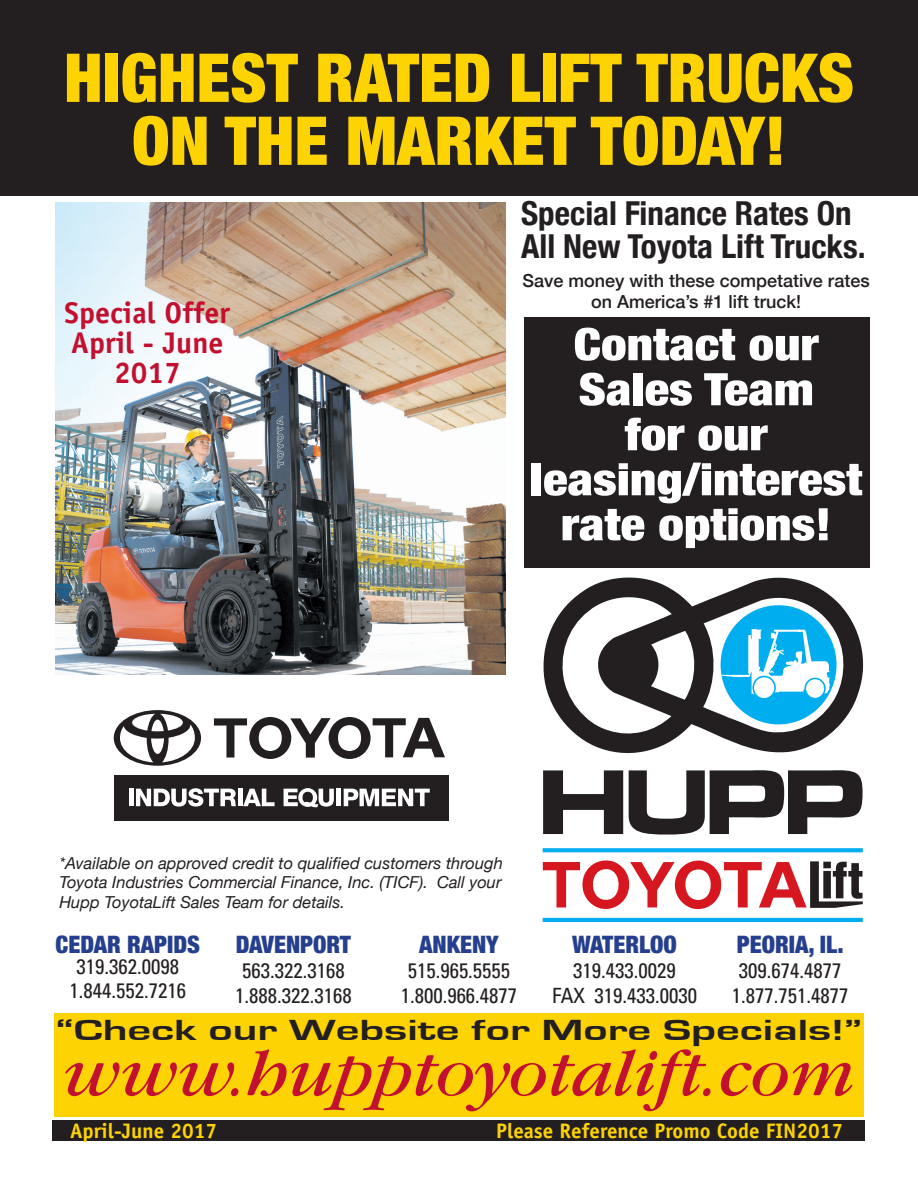
<style>
.page{position:relative;width:918px;height:1188px;background:#fff}
.page>*{position:absolute;margin:0;border:0;box-sizing:border-box;transform-origin:0 0}
.t1{font:italic 70.5px "Garamond";color:#c3102f;scale:1.04 1}
.t2{font:900 condensed 67.5px/63px "Helvetica Neue";color:#fed304;text-align:center}
.t3{font:900 condensed 44.85px/45px "Helvetica Neue";color:#fff;text-align:center;scale:1.14 1}
.t4{font:700 condensed 33px/33px "Helvetica Neue";color:#231f20}
.t5{font:700 30px "Eurostile";color:#231f20;scale:1.56 1}
.t6{font:700 30px/30px "Officina Sans";color:#c3102f;text-align:center}
.t7{font:900 condensed 24px "Helvetica Neue";color:#253f8e}
.t8{font:condensed 21px/25.2px "Univers";color:#231f20;text-align:center}
.t9{font:700 21px "Officina Sans";color:#fed304}
.t10{font:500 18px/21.6px "Helvetica Neue";color:#231f20;text-align:center}
.t11{font:italic 16.5px/19.5px "Helvetica Neue";color:#231f20;text-align:justify}
</style>
<div class="page">
<div style="left:0;top:0;width:918px;height:195px;background:#231f20"></div>
<div style="left:524px;top:318px;width:346px;height:250px;background:#231f20"></div>
<img style="left:56px;top:202px;width:449px;height:473px">
<svg style="left:543px;top:770px;width:80px;height:64px"></svg>
<svg style="left:629px;top:770px;width:234px;height:65px"></svg>
<svg style="left:543px;top:578px;width:320px;height:175px"></svg>
<div style="left:721px;top:605px;width:116px;height:119px;background:#00aeef;border-radius:50%"></div>
<svg style="left:543px;top:848px;width:320px;height:4px"></svg>
<hr style="left:543px;top:918px;width:320px;height:4px;background:#00aeef">
<svg style="left:721px;top:629px;width:109px;height:71px"></svg>
<svg style="left:543px;top:860px;width:320px;height:50px"></svg>
<div style="left:114px;top:775px;width:334px;height:45px;background:#231f20"></div>
<hr style="left:129px;top:789px;width:4px;height:17px;background:#fff">
<svg style="left:136px;top:788px;width:100px;height:19px"></svg>
<hr style="left:238px;top:789px;width:4px;height:17px;background:#fff">
<svg style="left:243px;top:789px;width:32px;height:17px"></svg>
<div style="left:336px;top:789px;width:5px;height:17px;background:#fff"></div>
<svg style="left:344px;top:789px;width:86px;height:17px"></svg>
<svg style="left:114px;top:710px;width:87px;height:56px"></svg>
<svg style="left:214px;top:717px;width:231px;height:42px"></svg>
<svg style="left:284px;top:788px;width:50px;height:19px"></svg>
<div style="left:53px;top:1120px;width:812px;height:22px;background:#231f20"></div>
<div style="left:54px;top:1014px;width:810px;height:103px;background:#fed304"></div>
<h2 class="t2" style="left:64px;top:43px;width:792px">HIGHEST RATED LIFT TRUCKS<br>ON THE MARKET TODAY!</h2>
<h3 class="t6" style="left:65px;top:297px;width:167px">Special Offer<br>April - June<br>2017</h3>
<h3 class="t4" style="left:521px;top:195px;width:346px">Special Finance Rates On<br>All New Toyota Lift Trucks.</h3>
<p class="t10" style="left:523px;top:268px;width:349px">Save money with these competative rates on America’s #1 lift truck!</p>
<h3 class="t3" style="left:530px;top:319px;width:293px">Contact our<br>Sales Team<br>for our leasing/interest rate options!</h3>
<p class="t11" style="left:59px;top:854px;width:445px">*Available on approved credit to qualified customers through Toyota Industries Commercial Finance, Inc. (TICF). Call your Hupp ToyotaLift Sales Team for details.</p>
<h3 class="t7" style="left:56px;top:924px;width:146px">CEDAR RAPIDS</h3>
<p class="t8" style="left:70px;top:954px;width:118px;line-height:24px">319.362.0098<br>1.844.552.7216</p>
<h3 class="t7" style="left:236px;top:924px;width:117px">DAVENPORT</h3>
<p class="t8" style="left:235px;top:957px;width:118px">563.322.3168<br>1.888.322.3168</p>
<h3 class="t7" style="left:419px;top:924px;width:81px">ANKENY</h3>
<p class="t8" style="left:401px;top:957px;width:118px">515.965.5555<br>1.800.966.4877</p>
<h3 class="t7" style="left:572px;top:924px;width:106px">WATERLOO</h3>
<p class="t8" style="left:552px;top:957px;width:146px">319.433.0029<br>FAX 319.433.0030</p>
<h3 class="t7" style="left:737px;top:924px;width:108px">PEORIA, IL.</h3>
<p class="t8" style="left:732px;top:957px;width:118px">309.674.4877<br>1.877.751.4877</p>
<h3 class="t5" style="left:56px;top:1014px;width:518px">“Check our Website for More Specials!”</h3>
<h1 class="t1" style="left:63px;top:1037px;width:763px">www.hupptoyotalift.com</h1>
<p class="t9" style="left:70px;top:1118px;width:149px">April-June 2017</p>
<p class="t9" style="left:496px;top:1118px;width:348px">Please Reference Promo Code FIN2017</p>
</div>
